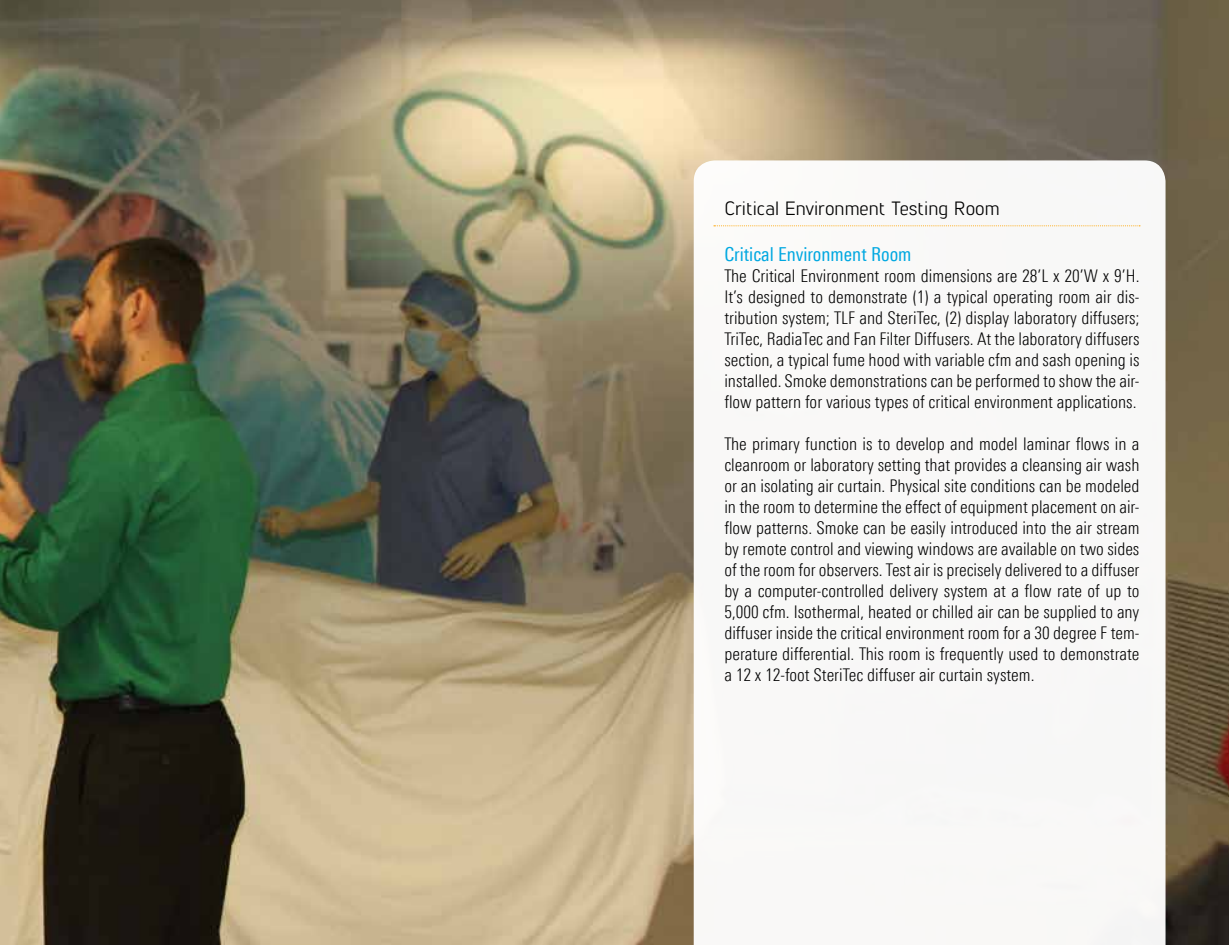
<style>
.page{position:relative;width:1229px;height:945px;background:#fff}
.page>*{position:absolute;margin:0;border:0;box-sizing:border-box;transform-origin:0 0}
.t1{font:19.25px "Lintel";color:#000}
.t2{font:condensed 19.25px "LT Univers";color:#00a8e1}
.t3{font:300 condensed 17.5px/21px "LT Univers";color:#000;text-align:justify}
</style>
<div class="page">
<img style="left:0;top:0;width:1228px;height:945px">
<svg style="left:693px;top:160px;width:472px;height:785px"></svg>
<svg style="left:714px;top:225px;width:426px;height:1px"></svg>
<p class="t1" style="left:724px;top:195px;width:277px">Critical Environment Testing Room</p>
<p class="t2" style="left:724px;top:243px;width:189px">Critical Environment Room</p>
<p class="t3" style="left:724px;top:265px;width:416px">The Critical Environment room dimensions are 28’L x 20’W x 9’H .<br>It’s designed to demonstrate (1) a typical operating room air dis&shy;tribution system; TLF and SteriTec, (2) display laboratory diffusers; TriTec, RadiaTec and Fan Filter Diffusers. At the laboratory diffusers section, a typical fume hood with variable cfm and sash opening is installed. Smoke demonstrations can be performed to show the air&shy;flow pattern for various types of critical environment applications.</p>
<p class="t3" style="left:724px;top:433px;width:417px">The primary function is to develop and model laminar flows in a cleanroom or laboratory setting that provides a cleansing air wash or an isolating air curtain. Physical site conditions can be modeled in the room to determine the effect of equipment placement on air&shy;flow patterns. Smoke can be easily introduced into the air stream by remote control and viewing windows are available on two sides of the room for observers. Test air is precisely delivered to a diffuser by a computer-controlled delivery system at a flow rate of up to 5,000 cfm. Isothermal, heated or chilled air can be supplied to any diffuser inside the critical environment room for a 30 degree F tem&shy;perature differential. This room is frequently used to demonstrate a 12 x 12-foot SteriTec diffuser air curtain system.</p>
</div>
